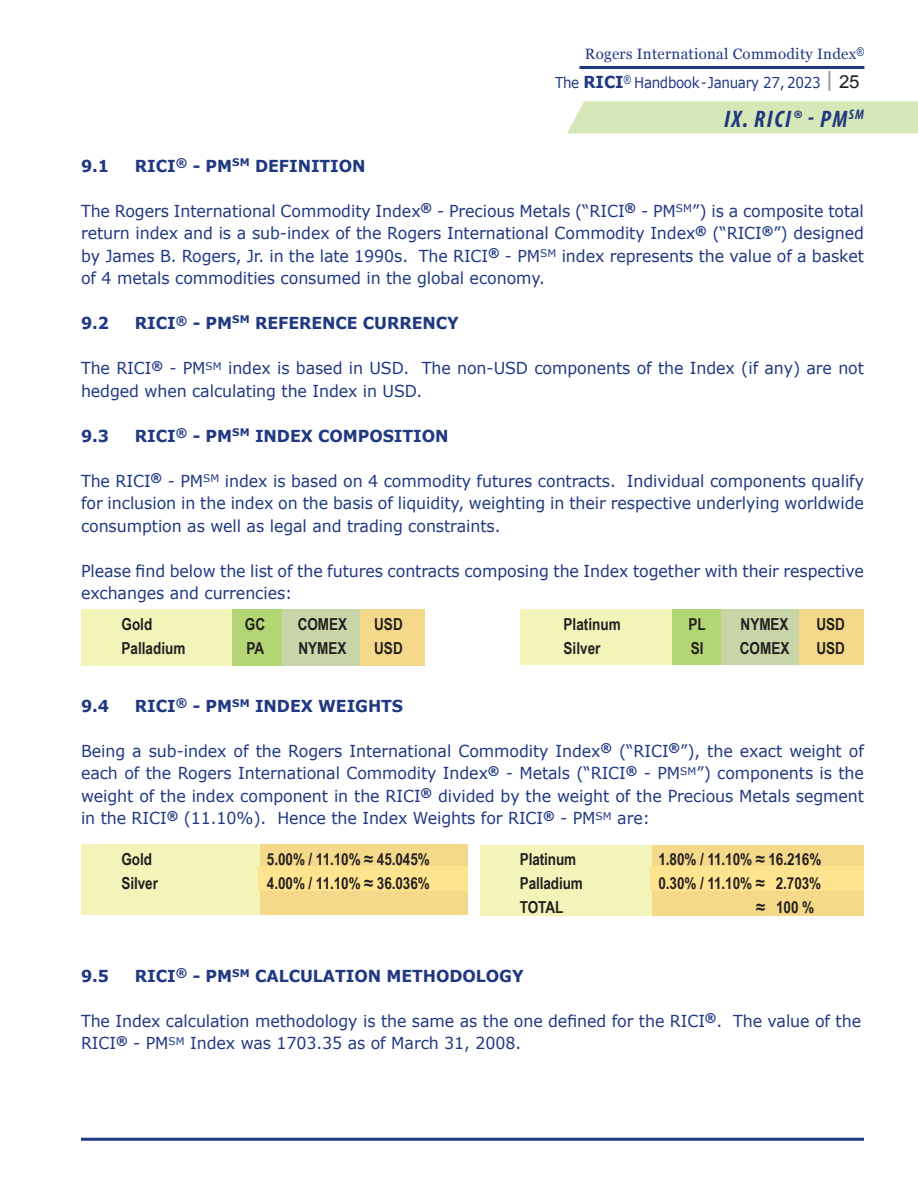
<style>
.page{position:relative;width:918px;height:1188px;background:#fff}
.page>*{position:absolute;margin:0;border:0;box-sizing:border-box;transform-origin:0 0}
.t1{font:italic 700 condensed 24px "Myriad Pro";letter-spacing:.07em;color:#203882}
.t2{font:16.5px/22.5px "Verdana";letter-spacing:-.005em;color:#203882;text-align:justify;scale:.96 1}
.IndexWeightChart2UP{font:700 16.5px "Arial Narrow";letter-spacing:-.005em;color:#231f20}
.t3{font:700 16.5px "Verdana";letter-spacing:-.005em;color:#203882;scale:.96 1}
.t4{font:15px "Georgia";letter-spacing:.02em;color:#203882}
.t5{font:15px "Verdana";letter-spacing:-.025em;color:#203882;scale:.9 1}
.s1{font-weight:700;font-size:16.5px}
.s2{font-size:21px;color:#95979a}
.s3{font-family:"Arial";font-size:18px;color:#231f20}
</style>
<div class="page">
<hr style="left:81px;top:1138px;width:783px;height:3px;background:#203882">
<hr style="left:579px;top:66px;width:285px;height:3px;background:#203882">
<div style="left:650px;top:845px;width:214px;height:70px;background:#f3d989"></div>
<div style="left:480px;top:845px;width:171px;height:70px;background:#f3f4ba"></div>
<div style="left:259px;top:844px;width:209px;height:71px;background:#f3d989"></div>
<div style="left:81px;top:844px;width:178px;height:71px;background:#f3f4ba"></div>
<div style="left:259px;top:866px;width:209px;height:24px;background:#ffe48f"></div>
<div style="left:650px;top:866px;width:214px;height:24px;background:#ffe48f"></div>
<div style="left:520px;top:609px;width:154px;height:55px;background:#f3f4ba"></div>
<div style="left:672px;top:609px;width:50px;height:55px;background:#b3d674"></div>
<div style="left:722px;top:609px;width:78px;height:55px;background:#c7d5a9"></div>
<div style="left:800px;top:609px;width:64px;height:55px;background:#f3d989"></div>
<div style="left:81px;top:609px;width:153px;height:57px;background:#f3f4ba"></div>
<div style="left:232px;top:609px;width:50px;height:57px;background:#b3d674"></div>
<div style="left:282px;top:609px;width:78px;height:57px;background:#c7d5a9"></div>
<div style="left:360px;top:609px;width:64px;height:57px;background:#f3d989"></div>
<svg style="left:567px;top:101px;width:351px;height:33px;background:#d8e9bb"></svg>
<p class="t4" style="left:585px;top:42px;width:281px">Rogers International Commodity Index<sup>®</sup></p>
<p class="t5" style="left:555px;top:73px;width:340px">The <span class="s1">RICI</span><sup>®</sup> Handbook-January 27, 2023 <span class="s2">|</span> <span class="s3">25</span></p>
<p class="t1" style="left:724px;top:104px;width:141px">IX. RICI® - PM<sup>SM</sup></p>
<p class="t3" style="left:81px;top:155px;width:31px">9.1</p>
<p class="t3" style="left:135px;top:155px;width:242px">RICI<sup>®</sup> - PM<sup>SM</sup> DEFINITION</p>
<p class="t2" style="left:81px;top:200px;width:817px">The Rogers International Commodity Index<sup>®</sup> - Precious Metals (“RICI<sup>®</sup> - PM<sup>SM</sup>”) is a composite total return index and is a sub-index of the Rogers International Commodity Index<sup>®</sup> (“RICI<sup>®</sup>”) designed by James B. Rogers, Jr. in the late 1990s. The RICI<sup>®</sup> - PM<sup>SM</sup> index represents the value of a basket of 4 metals commodities consumed in the global economy.</p>
<p class="t3" style="left:81px;top:312px;width:31px">9.2</p>
<p class="t3" style="left:135px;top:312px;width:339px">RICI<sup>®</sup> - PM<sup>SM</sup> REFERENCE CURRENCY</p>
<p class="t2" style="left:81px;top:357px;width:817px">The RICI<sup>®</sup> - PM<sup>SM</sup> index is based in USD. The non-USD components of the Index (if any) are not hedged when calculating the Index in USD.</p>
<p class="t3" style="left:81px;top:425px;width:31px">9.3</p>
<p class="t3" style="left:135px;top:425px;width:328px">RICI<sup>®</sup> - PM<sup>SM</sup> INDEX COMPOSITION</p>
<p class="t2" style="left:81px;top:470px;width:817px">The RICI<sup>®</sup> - PM<sup>SM</sup> index is based on 4 commodity futures contracts. Individual components qualify for inclusion in the index on the basis of liquidity, weighting in their respective underlying worldwide consumption as well as legal and trading constraints.</p>
<p class="t2" style="left:81px;top:560px;width:817px">Please find below the list of the futures contracts composing the Index together with their respective exchanges and currencies:</p>
<p class="IndexWeightChart2UP" style="left:122px;top:612px;width:32px">Gold</p>
<p class="IndexWeightChart2UP" style="left:245px;top:612px;width:22px">GC</p>
<p class="IndexWeightChart2UP" style="left:298px;top:612px;width:51px">COMEX</p>
<p class="IndexWeightChart2UP" style="left:374px;top:612px;width:30px">USD</p>
<p class="IndexWeightChart2UP" style="left:122px;top:636px;width:65px">Palladium</p>
<p class="IndexWeightChart2UP" style="left:246px;top:636px;width:19px">PA</p>
<p class="IndexWeightChart2UP" style="left:298px;top:636px;width:50px">NYMEX</p>
<p class="IndexWeightChart2UP" style="left:374px;top:636px;width:30px">USD</p>
<p class="IndexWeightChart2UP" style="left:564px;top:612px;width:59px">Platinum</p>
<p class="IndexWeightChart2UP" style="left:689px;top:612px;width:19px">PL</p>
<p class="IndexWeightChart2UP" style="left:741px;top:612px;width:50px">NYMEX</p>
<p class="IndexWeightChart2UP" style="left:816px;top:612px;width:30px">USD</p>
<p class="IndexWeightChart2UP" style="left:564px;top:636px;width:38px">Silver</p>
<p class="IndexWeightChart2UP" style="left:691px;top:636px;width:14px">SI</p>
<p class="IndexWeightChart2UP" style="left:740px;top:636px;width:51px">COMEX</p>
<p class="IndexWeightChart2UP" style="left:816px;top:636px;width:30px">USD</p>
<p class="t3" style="left:81px;top:695px;width:31px">9.4</p>
<p class="t3" style="left:135px;top:695px;width:281px">RICI<sup>®</sup> - PM<sup>SM</sup> INDEX WEIGHTS</p>
<p class="t2" style="left:81px;top:740px;width:817px">Being a sub-index of the Rogers International Commodity Index<sup>®</sup> (“RICI<sup>®</sup>”), the exact weight of each of the Rogers International Commodity Index<sup>®</sup> - Metals (“RICI<sup>®</sup> - PM<sup>SM</sup>”) components is the weight of the index component in the RICI<sup>®</sup> divided by the weight of the Precious Metals segment in the RICI<sup>®</sup> (11.10%). Hence the Index Weights for RICI<sup>®</sup> - PM<sup>SM</sup> are:</p>
<p class="IndexWeightChart2UP" style="left:122px;top:847px;width:32px">Gold</p>
<p class="IndexWeightChart2UP" style="left:267px;top:847px;width:164px">5.00% / 11.10% ≈ 45.045%</p>
<p class="IndexWeightChart2UP" style="left:122px;top:871px;width:38px">Silver</p>
<p class="IndexWeightChart2UP" style="left:267px;top:871px;width:164px">4.00% / 11.10% ≈ 36.036%</p>
<p class="IndexWeightChart2UP" style="left:520px;top:847px;width:58px">Platinum</p>
<p class="IndexWeightChart2UP" style="left:658px;top:847px;width:164px">1.80% / 11.10% ≈ 16.216%</p>
<p class="IndexWeightChart2UP" style="left:520px;top:871px;width:65px">Palladium</p>
<p class="IndexWeightChart2UP" style="left:658px;top:871px;width:164px">0.30% / 11.10% ≈ 2.703%</p>
<p class="IndexWeightChart2UP" style="left:520px;top:895px;width:45px">TOTAL</p>
<p class="IndexWeightChart2UP" style="left:756px;top:895px;width:60px">≈ 100 %</p>
<p class="t3" style="left:81px;top:965px;width:31px">9.5</p>
<p class="t3" style="left:135px;top:965px;width:406px">RICI<sup>®</sup> - PM<sup>SM</sup> CALCULATION METHODOLOGY</p>
<p class="t2" style="left:81px;top:1010px;width:814px">The Index calculation methodology is the same as the one defined for the RICI<sup>®</sup>. The value of the<br>RICI<sup>®</sup> - PM<sup>SM</sup> Index was 1703.35 as of March 31, 2008.</p>
</div>
